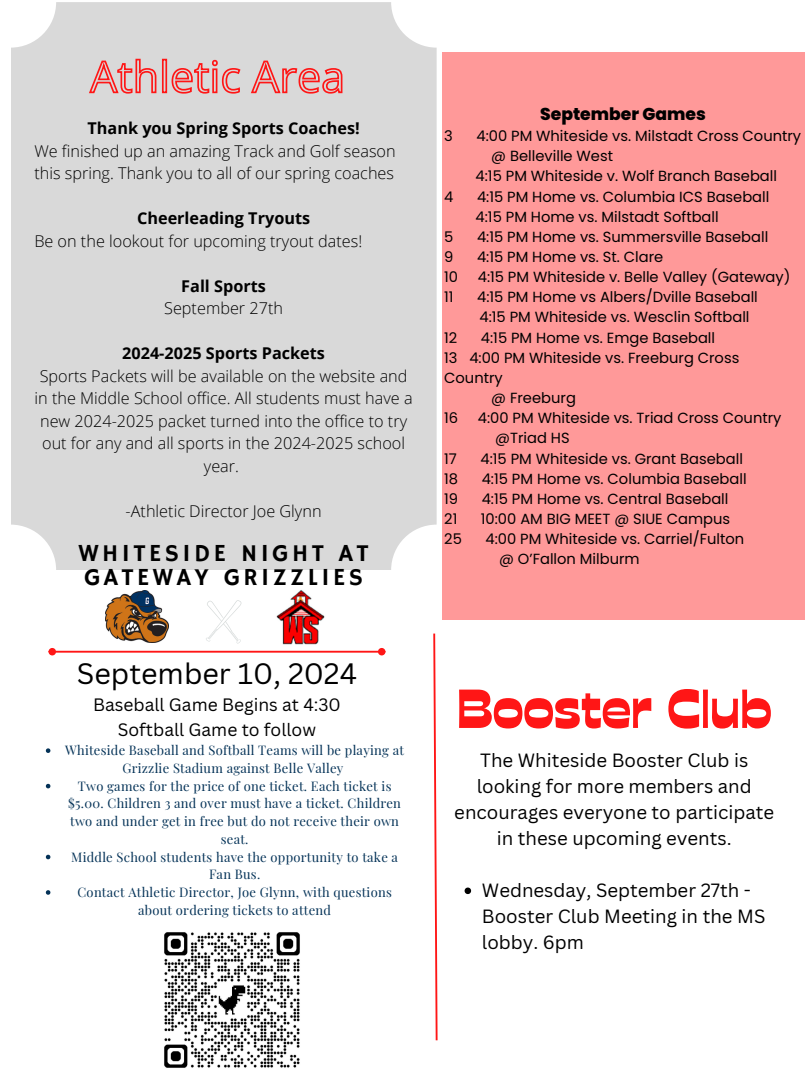
<style>
.page{position:relative;width:810px;height:1080px;background:#fff}
.page>*{position:absolute;margin:0;border:0;box-sizing:border-box;transform-origin:0 0}
.t1{font:700 54.81px "Stadio Now Display";color:#ff1616}
.t2{font:28.75px "Canva Sans";color:#000}
.t3{font:24.44px "Hammersmith One";letter-spacing:.14em;color:#000}
.t4{font:18.62px/26.1px "Canva Sans";color:#000;text-align:center}
.t5{font:17.5px/24.4px "Canva Sans";color:#000;text-align:center}
.t6{font:800 17.19px "Poppins";color:#000}
.t7{font:300 16.25px/22.5px "Open Sans";color:#000}
.t8{font:14.69px/20.1px "Poppins";color:#000}
.t9{font:12.94px/17.8px "Playfair Display";letter-spacing:.02em;color:#043257;text-align:center}
.s1{font-weight:700}
</style>
<div class="page">
<div style="left:11px;top:2px;width:426px;height:568px;background:#d9d9d9;border-radius:46px"></div>
<div style="left:442px;top:52px;width:362px;height:567px;background:#f99"></div>
<hr style="left:56px;top:651px;width:322px;height:2px;background:#ff1616">
<div style="left:49px;top:648px;width:7px;height:7px;border:2px solid #ff1616;border-radius:50%"></div>
<div style="left:378px;top:648px;width:7px;height:7px;border:2px solid #ff1616;border-radius:50%"></div>
<svg style="left:206px;top:600px;width:35px;height:43px"></svg>
<img style="left:105px;top:590px;width:64px;height:52px">
<img style="left:276px;top:590px;width:49px;height:55px">
<img style="left:164px;top:932px;width:136px;height:136px">
<svg style="left:433px;top:633px;width:5px;height:408px"></svg>
<svg style="left:89px;top:58px;width:254px;height:36px"></svg>
<svg style="left:465px;top:888px;width:6px;height:6px"></svg>
<svg style="left:46px;top:748px;width:4px;height:5px"></svg>
<svg style="left:46px;top:784px;width:4px;height:4px"></svg>
<svg style="left:46px;top:855px;width:4px;height:4px"></svg>
<svg style="left:46px;top:890px;width:4px;height:5px"></svg>
<h1 class="t6" style="left:540px;top:102px;width:167px">September Games</h1>
<h4 class="t7" style="left:34px;top:117px;width:363px;text-indent:53px"><span class="s1">Thank you Spring Sports Coaches!<br></span>We finished up an amazing Track and Golf season this spring. Thank you to all of our spring coaches</h4>
<h4 class="t7" style="left:34px;top:207px;width:329px;text-indent:103px"><span class="s1">Cheerleading Tryouts<br></span>Be on the lookout for upcoming tryout dates!</h4>
<h4 class="t7" style="left:164px;top:274px;width:120px;text-align:center"><span class="s1">Fall Sports<br></span>September 27th</h4>
<h4 class="t7" style="left:35px;top:342px;width:380px;text-align:center"><span class="s1">2024-2025 Sports Packets<br></span>Sports Packets will be available on the website and in the Middle School office. All students must have a new 2024-2025 packet turned into the office to try out for any and all sports in the 2024-2025 school year.</h4>
<h4 class="t7" style="left:126px;top:499px;width:197px">-Athletic Director Joe Glynn</h4>
<h1 class="t8" style="left:444px;top:126px;width:10px">3</h1>
<h1 class="t8" style="left:476px;top:126px;width:326px">4:00 PM Whiteside vs. Milstadt Cross Country</h1>
<h1 class="t8" style="left:491px;top:146px;width:123px">@ Belleville West</h1>
<h1 class="t8" style="left:476px;top:166px;width:303px">4:15 PM Whiteside v. Wolf Branch Baseball</h1>
<h1 class="t8" style="left:444px;top:186px;width:11px">4</h1>
<h1 class="t8" style="left:476px;top:186px;width:295px">4:15 PM Home vs. Columbia ICS Baseball<br>4:15 PM Home vs. Milstadt Softball</h1>
<h1 class="t8" style="left:444px;top:227px;width:11px">5</h1>
<h1 class="t8" style="left:477px;top:227px;width:293px">4:15 PM Home vs. Summersville Baseball</h1>
<h1 class="t8" style="left:444px;top:247px;width:11px">9</h1>
<h1 class="t8" style="left:477px;top:247px;width:188px">4:15 PM Home vs. St. Clare</h1>
<h1 class="t8" style="left:444px;top:267px;width:15px">10</h1>
<h1 class="t8" style="left:478px;top:267px;width:314px">4:15 PM Whiteside v. Belle Valley (Gateway)</h1>
<h1 class="t8" style="left:444px;top:287px;width:11px">11</h1>
<h1 class="t8" style="left:477px;top:287px;width:282px">4:15 PM Home vs Albers/Dville Baseball<br>4:15 PM Whiteside vs. Wesclin Softball</h1>
<h1 class="t8" style="left:444px;top:327px;width:15px">12</h1>
<h1 class="t8" style="left:481px;top:327px;width:236px">4:15 PM Home vs. Emge Baseball</h1>
<h1 class="t8" style="left:444px;top:348px;width:297px">13 4:00 PM Whiteside vs. Freeburg Cross</h1>
<h1 class="t8" style="left:444px;top:368px;width:60px">Country</h1>
<h1 class="t8" style="left:491px;top:388px;width:86px">@ Freeburg</h1>
<h1 class="t8" style="left:444px;top:408px;width:16px">16</h1>
<h1 class="t8" style="left:495px;top:408px;width:288px;text-indent:-17px">4:00 PM Whiteside vs. Triad Cross Country @Triad HS</h1>
<h1 class="t8" style="left:444px;top:448px;width:14px">17</h1>
<h1 class="t8" style="left:481px;top:448px;width:264px">4:15 PM Whiteside vs. Grant Baseball</h1>
<h1 class="t8" style="left:444px;top:468px;width:15px">18</h1>
<h1 class="t8" style="left:482px;top:468px;width:266px">4:15 PM Home vs. Columbia Baseball</h1>
<h1 class="t8" style="left:444px;top:489px;width:15px">19</h1>
<h1 class="t8" style="left:482px;top:489px;width:248px">4:15 PM Home vs. Central Baseball</h1>
<h1 class="t8" style="left:444px;top:509px;width:15px">21</h1>
<h1 class="t8" style="left:481px;top:509px;width:251px">10:00 AM BIG MEET @ SIUE Campus</h1>
<h1 class="t8" style="left:444px;top:529px;width:19px">25</h1>
<h1 class="t8" style="left:485px;top:529px;width:260px">4:00 PM Whiteside vs. Carriel/Fulton</h1>
<h2 class="t3" style="left:78px;top:539px;width:292px">WHITESIDE NIGHT AT</h2>
<h1 class="t8" style="left:499px;top:549px;width:142px">@ O’Fallon Milburm</h1>
<h2 class="t3" style="left:84px;top:563px;width:280px">GATEWAY GRIZZLIES</h2>
<h3 class="t2" style="left:77px;top:653px;width:282px">September 10, 2024</h3>
<h3 class="t5" style="left:93px;top:692px;width:249px">Baseball Game Begins at 4:30<br>Softball Game to follow</h3>
<p class="t9" style="left:65px;top:741px;width:340px">Whiteside Baseball and Softball Teams will be playing at<br>Grizzlie Stadium against Belle Valley</p>
<p class="t9" style="left:68px;top:776px;width:334px">Two games for the price of one ticket. Each ticket is $5.00. Children 3 and over must have a ticket. Children two and under get in free but do not receive their own seat.</p>
<p class="t9" style="left:71px;top:847px;width:328px">Middle School students have the opportunity to take a<br>Fan Bus.</p>
<h4 class="t9" style="left:77px;top:883px;width:316px">Contact Athletic Director, Joe Glynn, with questions about ordering tickets to attend</h4>
<p class="t1" style="left:457px;top:676px;width:317px">Booster Club</p>
<p class="t4" style="left:454px;top:747px;width:321px">The Whiteside Booster Club is looking for more members and encourages everyone to participate in these upcoming events.</p>
<p class="t4" style="left:482px;top:877px;width:285px;text-align:left">Wednesday, September 27th -<br>Booster Club Meeting in the MS lobby. 6pm</p>
</div>
